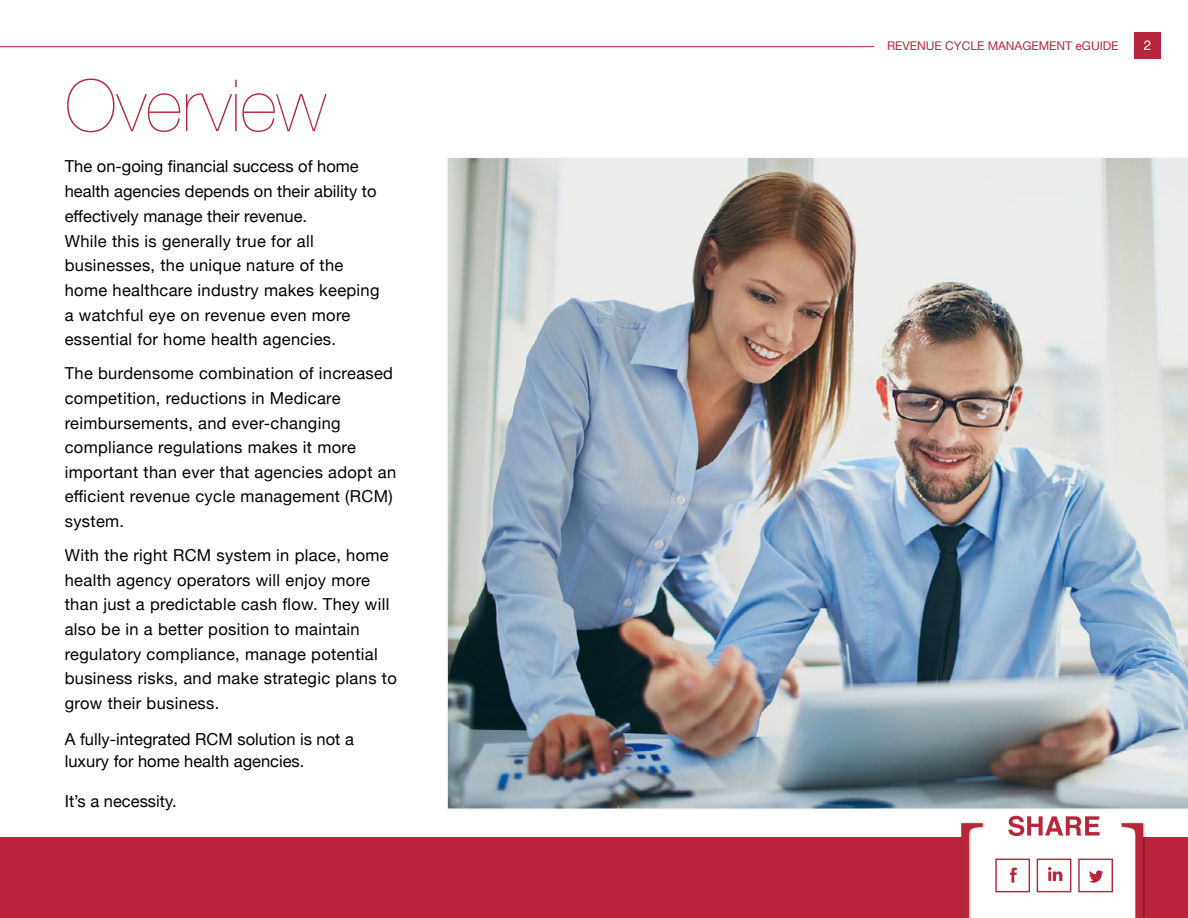
<style>
.page{position:relative;width:1188px;height:918px;background:#fff}
.page>*{position:absolute;margin:0;border:0;box-sizing:border-box;transform-origin:0 0}
.t1{font:126px "Minion Pro";color:#b8263c}
.t2{font:200 72px "Helvetica Neue";color:#b8263c}
.t3{font:16.5px/24.6px "Helvetica Neue";letter-spacing:.02em;color:#000}
.t4{font:16.5px/21.6px "Helvetica Neue";color:#000}
.t5{font:12px "Helvetica Neue";color:#b8263c}
</style>
<div class="page">
<div style="left:1134px;top:32px;width:27px;height:27px;background:#b8263c"></div>
<hr style="left:0;top:46px;width:874px;height:1px;background:#b8263c">
<svg style="left:1144px;top:40px;width:6px;height:10px"></svg>
<div style="left:0;top:837px;width:1188px;height:81px;background:#b9243c"></div>
<svg style="left:1008px;top:816px;width:92px;height:6px"></svg>
<div style="left:960px;top:822px;width:186px;height:96px;background:#000;opacity:.4"></div>
<img style="left:447px;top:158px;width:741px;height:651px">
<h2 class="t2" style="left:65px;top:50px;width:263px">Overview</h2>
<p class="t3" style="left:65px;top:155px;width:316px">The on-going financial success of home health agencies depends on their ability to effectively manage their revenue.<br>While this is generally true for all businesses, the unique nature of the home healthcare industry makes keeping a watchful eye on revenue even more essential for home health agencies.</p>
<p class="t3" style="left:65px;top:362px;width:333px">The burdensome combination of increased competition, reductions in Medicare reimbursements, and ever-changing compliance regulations makes it more important than ever that agencies adopt an efficient revenue cycle management (RCM) system.</p>
<p class="t3" style="left:65px;top:544px;width:334px">With the right RCM system in place, home health agency operators will enjoy more than just a predictable cash flow. They will also be in a better position to maintain regulatory compliance, manage potential business risks, and make strategic plans to grow their business.</p>
<p class="t4" style="left:65px;top:730px;width:291px">A fully-integrated RCM solution is not a luxury for home health agencies.</p>
<p class="t4" style="left:65px;top:791px;width:113px">It’s a necessity.</p>
<p class="t5" style="left:887px;top:37px;width:233px">REVENUE CYCLE MANAGEMENT eGUIDE</p>
<h1 class="t1" style="left:946px;top:787px;width:213px">[ ]</h1>
</div>
